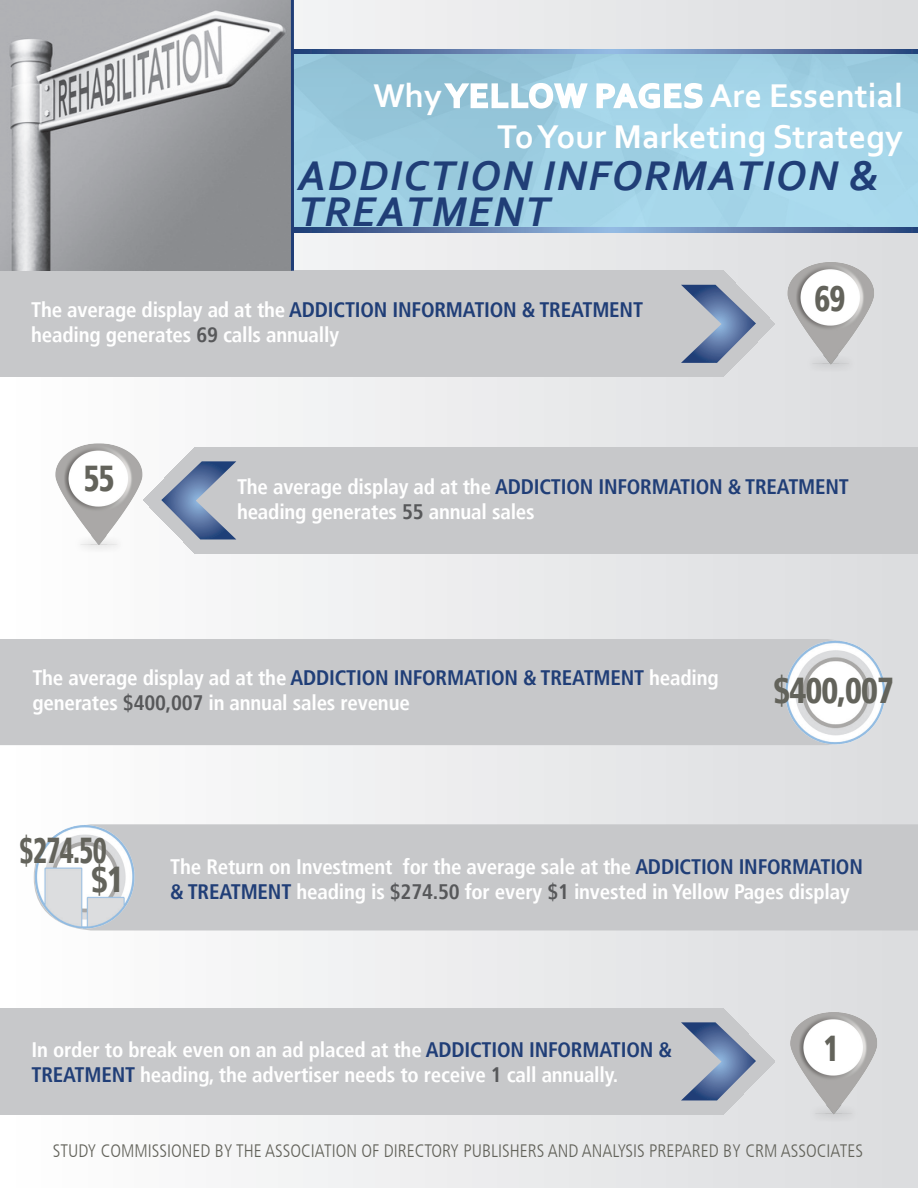
<style>
.page{position:relative;width:918px;height:1188px;background:#fff}
.page>*{position:absolute;margin:0;border:0;box-sizing:border-box;transform-origin:0 0}
.t1{font:italic 700 43.5px/36px "Corbel";letter-spacing:.04em;color:#203e77}
.t2{font:900 condensed 36px/28.8px "Frutiger LT";letter-spacing:-.025em;color:#63635b;scale:.75 1}
.t3{font:900 condensed 36px "Frutiger LT";letter-spacing:-.025em;color:#63635b;scale:.9 1}
.t4{font:900 condensed 36px "Frutiger LT";letter-spacing:-.025em;color:#63635b;scale:.85 1}
.t5{font:700 34.5px/41.4px "Corbel";color:#fff;text-align:right}
.t6{font:700 condensed 21px/25.2px "Frutiger LT";letter-spacing:-.01em;color:#fff}
.t7{font:300 condensed 18px "Frutiger LT";color:#63635b}
.s1{color:#203e77}
.s2{color:#57585a}
</style>
<div class="page">
<div style="left:1px;top:1px;width:916px;height:1186px;background:linear-gradient(to right,#fffefe,#dbdcde)"></div>
<svg style="left:294px;top:54px;width:624px;height:174px;background:#9ecfe3"></svg>
<img style="left:770px;top:248px;width:148px;height:146px">
<div style="left:0;top:639px;width:770px;height:106px;background:#c7c8ca"></div>
<img style="left:34px;top:429px;width:117px;height:131px">
<img style="left:778px;top:1006px;width:117px;height:126px">
<img style="left:770px;top:619px;width:121px;height:134px">
<div style="left:143px;top:824px;width:775px;height:106px;background:#c7c8ca"></div>
<img style="left:27px;top:815px;width:116px;height:125px">
<svg style="left:294px;top:49px;width:624px;height:5px;background:#5f7cab"></svg>
<svg style="left:294px;top:228px;width:624px;height:4px;background:#5f7cab"></svg>
<div style="left:0;top:271px;width:775px;height:106px;background:#c7c8ca"></div>
<svg style="left:681px;top:285px;width:75px;height:78px;background:#919fb6"></svg>
<div style="left:143px;top:447px;width:775px;height:106px;background:#c7c8ca"></div>
<svg style="left:161px;top:461px;width:75px;height:78px;background:#93a0b8"></svg>
<div style="left:0;top:1008px;width:775px;height:107px;background:#c7c8ca"></div>
<svg style="left:681px;top:1022px;width:75px;height:78px;background:#929fb7"></svg>
<svg style="left:442px;top:81px;width:147px;height:29px"></svg>
<svg style="left:595px;top:76px;width:109px;height:34px"></svg>
<img style="left:0;top:0;width:291px;height:271px">
<hr style="left:291px;top:0;width:3px;height:271px;background:#203e77">
<h3 class="t5" style="left:373px;top:74px;width:531px">Why Yellow Pages Are Essential<br>To Your Marketing Strategy</h3>
<h1 class="t1" style="left:298px;top:157px;width:583px">ADDICTION INFORMATION &amp;<br>TREATMENT</h1>
<p class="t6" style="left:31px;top:297px;width:611px">The average display ad at the <span class="s1">Addiction Information &amp; Treatment </span>heading generates <span class="s2">69</span> calls annually</p>
<h2 class="t4" style="left:814px;top:277px;width:38px">69</h2>
<h2 class="t4" style="left:84px;top:457px;width:38px">55</h2>
<p class="t6" style="left:237px;top:474px;width:611px">The average display ad at the <span class="s1">Addiction Information &amp; Treatment </span>heading generates <span class="s2">55</span> annual sales</p>
<p class="t6" style="left:32px;top:665px;width:688px">The average display ad at the <span class="s1">Addiction Information &amp; Treatment</span> heading generates <span class="s2">$400,007</span> in annual sales revenue</p>
<h2 class="t3" style="left:773px;top:669px;width:136px">$400,007</h2>
<h2 class="t2" style="left:91px;top:836px;width:45px;text-indent:-72px">$274.50 $1</h2>
<p class="t6" style="left:170px;top:854px;width:694px">The Return on Investment for the average sale at the <span class="s1">Addiction Information &amp; Treatment</span> heading is <span class="s2">$274.50</span> for every <span class="s2">$1</span> invested in Yellow Pages display</p>
<p class="t6" style="left:31px;top:1037px;width:642px">In order to break even on an ad placed at the <span class="s1">Addiction Information &amp;<br>Treatment</span> heading, the advertiser needs to receive <span class="s2">1</span> call annually.</p>
<h2 class="t4" style="left:824px;top:1027px;width:20px">1</h2>
<p class="t7" style="left:53px;top:1140px;width:704px">STUDY COMMISSIONED BY THE ASSOCIATION OF DIRECTORY PUBLISHERS AND ANALYSIS PREPARED BY CRM</p>
<p class="t7" style="left:781px;top:1140px;width:82px">ASSOCIATES</p>
</div>
